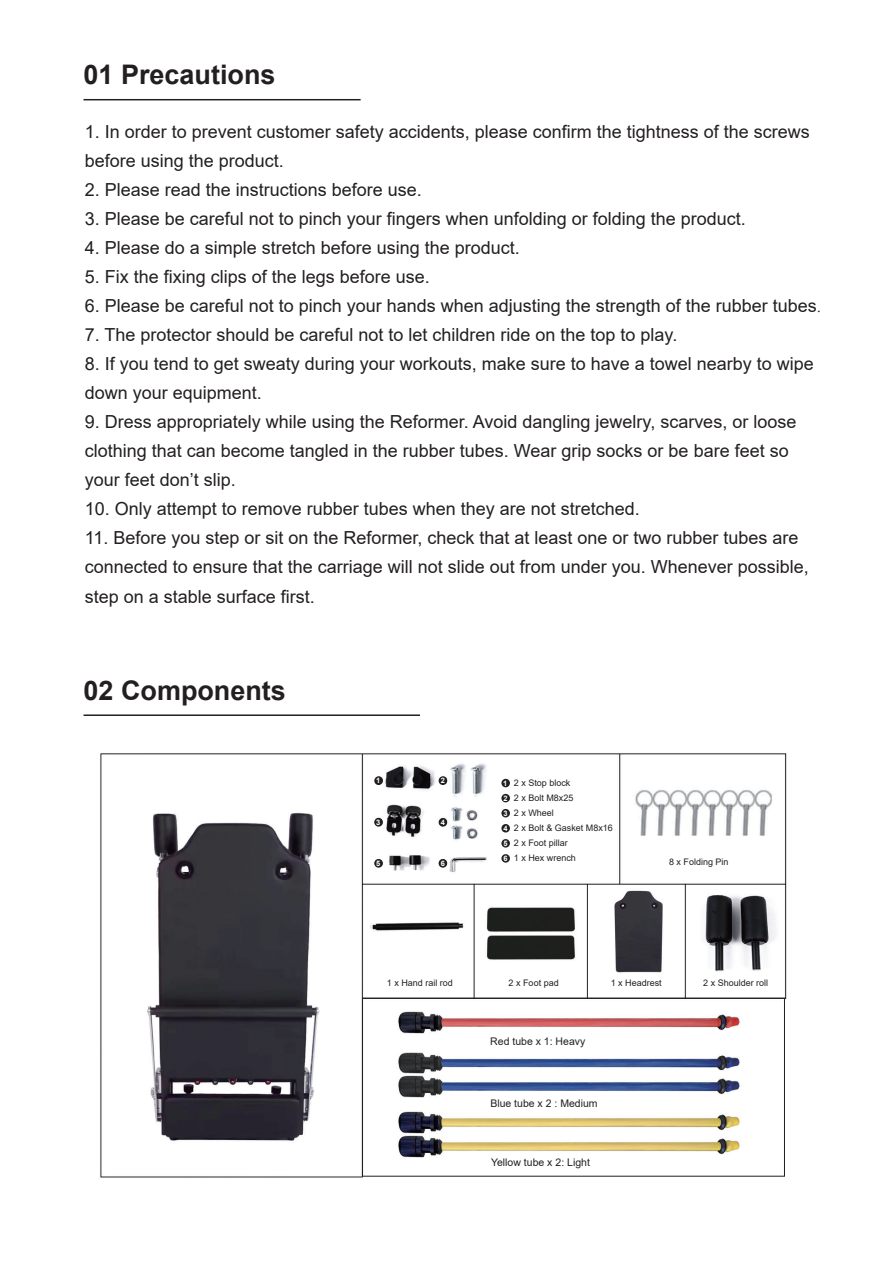
<style>
.page{position:relative;width:893px;height:1263px;background:#fff}
.page>*{position:absolute;margin:0;border:0;box-sizing:border-box;transform-origin:0 0}
.t1{font:700 27px "Arial";color:#231f20}
.t2{font:18px/29.1px "Arial";color:#231f20}
.t3{font:10.5px "Arial";color:#231f20}
.t4{font:9px/15px "Arial";color:#231f20}
.t5{font:700 7.5px/15px "Arial";color:#fff;text-align:justify}
.s1{font-family:"Adobe Song Std";font-weight:300}
</style>
<div class="page">
<hr style="left:83px;top:99px;width:278px;height:1px;background:#231f20">
<hr style="left:83px;top:714px;width:337px;height:2px;background:#231f20">
<img style="left:100px;top:753px;width:687px;height:425px">
<img style="left:395px;top:1051px;width:350px;height:48px">
<img style="left:394px;top:1111px;width:351px;height:47px">
<img style="left:395px;top:1010px;width:350px;height:24px">
<div style="left:362px;top:998px;width:423px;height:179px;border:1px solid #231f20"></div>
<div style="left:495px;top:771px;width:121px;height:106px;background:#fff"></div>
<div style="left:501px;top:779px;width:9px;height:8px;background:#231f20;border-radius:50%"></div>
<div style="left:501px;top:794px;width:9px;height:8px;background:#231f20;border-radius:50%"></div>
<div style="left:501px;top:809px;width:9px;height:8px;background:#231f20;border-radius:50%"></div>
<div style="left:501px;top:824px;width:9px;height:9px;background:#231f20;border-radius:50%"></div>
<div style="left:501px;top:839px;width:9px;height:9px;background:#231f20;border-radius:50%"></div>
<div style="left:501px;top:854px;width:9px;height:9px;background:#231f20;border-radius:50%"></div>
<div style="left:374px;top:777px;width:9px;height:8px;background:#231f20;border-radius:50%"></div>
<div style="left:439px;top:777px;width:8px;height:8px;background:#231f20;border-radius:50%"></div>
<div style="left:374px;top:818px;width:9px;height:9px;background:#231f20;border-radius:50%"></div>
<div style="left:439px;top:818px;width:8px;height:9px;background:#231f20;border-radius:50%"></div>
<div style="left:374px;top:859px;width:9px;height:9px;background:#231f20;border-radius:50%"></div>
<div style="left:439px;top:859px;width:8px;height:9px;background:#231f20;border-radius:50%"></div>
<div style="left:645px;top:854px;width:105px;height:16px;background:#fff"></div>
<div style="left:373px;top:974px;width:89px;height:16px;background:#fff"></div>
<div style="left:484px;top:974px;width:92px;height:16px;background:#fff"></div>
<div style="left:699px;top:974px;width:73px;height:16px;background:#fff"></div>
<div style="left:597px;top:974px;width:77px;height:16px;background:#fff"></div>
<h1 class="t1" style="left:83px;top:56px;width:193px">01 Precautions</h1>
<p class="t2" style="left:85px;top:117px;width:727px">1. In order to prevent customer safety accidents, please confirm the tightness of the screws before using the product.</p>
<p class="t2" style="left:85px;top:175px;width:339px">2. Please read the instructions before use.</p>
<p class="t2" style="left:85px;top:204px;width:663px">3. Please be careful not to pinch your fingers when unfolding or folding the product.</p>
<p class="t2" style="left:85px;top:233px;width:437px">4. Please do a simple stretch before using the product.</p>
<p class="t2" style="left:85px;top:262px;width:347px">5. Fix the fixing clips of the legs before use.</p>
<p class="t2" style="left:85px;top:291px;width:738px">6. Please be careful not to pinch your hands when adjusting the strength of the rubber tubes<span class="s1">.</span></p>
<p class="t2" style="left:85px;top:320px;width:594px">7. The protector should be careful not to let children ride on the top to play.</p>
<p class="t2" style="left:85px;top:349px;width:731px">8. If you tend to get sweaty during your workouts, make sure to have a towel nearby to wipe down your equipment.</p>
<p class="t2" style="left:85px;top:407px;width:713px">9. Dress appropriately while using the Reformer. Avoid dangling jewelry, scarves, or loose clothing that can become tangled in the rubber tubes. Wear grip socks or be bare feet so your feet don’t slip.</p>
<p class="t2" style="left:85px;top:494px;width:557px">10. Only attempt to remove rubber tubes when they are not stretched.</p>
<p class="t2" style="left:85px;top:523px;width:726px">11. Before you step or sit on the Reformer, check that at least one or two rubber tubes are connected to ensure that the carriage will not slide out from under you. Whenever possible, step on a stable surface first.</p>
<h1 class="t1" style="left:83px;top:671px;width:204px">02 Components</h1>
<p class="t5" style="left:376px;top:773px;width:6px">1</p>
<p class="t5" style="left:441px;top:773px;width:6px">2</p>
<p class="t5" style="left:376px;top:815px;width:6px">3</p>
<p class="t5" style="left:441px;top:815px;width:6px">4</p>
<p class="t5" style="left:376px;top:856px;width:6px">5</p>
<p class="t5" style="left:441px;top:856px;width:6px">6</p>
<p class="t4" style="left:514px;top:776px;width:101px">2 x Stop block<br>2 x Bolt M8x25<br>2 x Wheel<br>2 x Bolt &amp; Gasket M8x16<br>2 x Foot pillar<br>1 x Hex wrench</p>
<p class="t5" style="left:503px;top:776px;width:6px">1</p>
<p class="t5" style="left:503px;top:791px;width:6px">2</p>
<p class="t5" style="left:503px;top:806px;width:6px">3<br>4<br>5<br>6</p>
<p class="t4" style="left:669px;top:854px;width:61px">8 x Folding Pin</p>
<p class="t4" style="left:387px;top:976px;width:68px">1 x Hand rail rod</p>
<p class="t4" style="left:509px;top:976px;width:52px">2 x Foot pad</p>
<p class="t4" style="left:611px;top:976px;width:53px">1 x Headrest</p>
<p class="t4" style="left:703px;top:976px;width:67px">2 x Shoulder roll</p>
<p class="t3" style="left:490px;top:1034px;width:97px">Red tube x 1: Heavy</p>
<p class="t3" style="left:490px;top:1096px;width:109px">Blue tube x 2 : Medium</p>
<p class="t3" style="left:491px;top:1155px;width:100px">Yellow tube x 2: Light</p>
</div>
